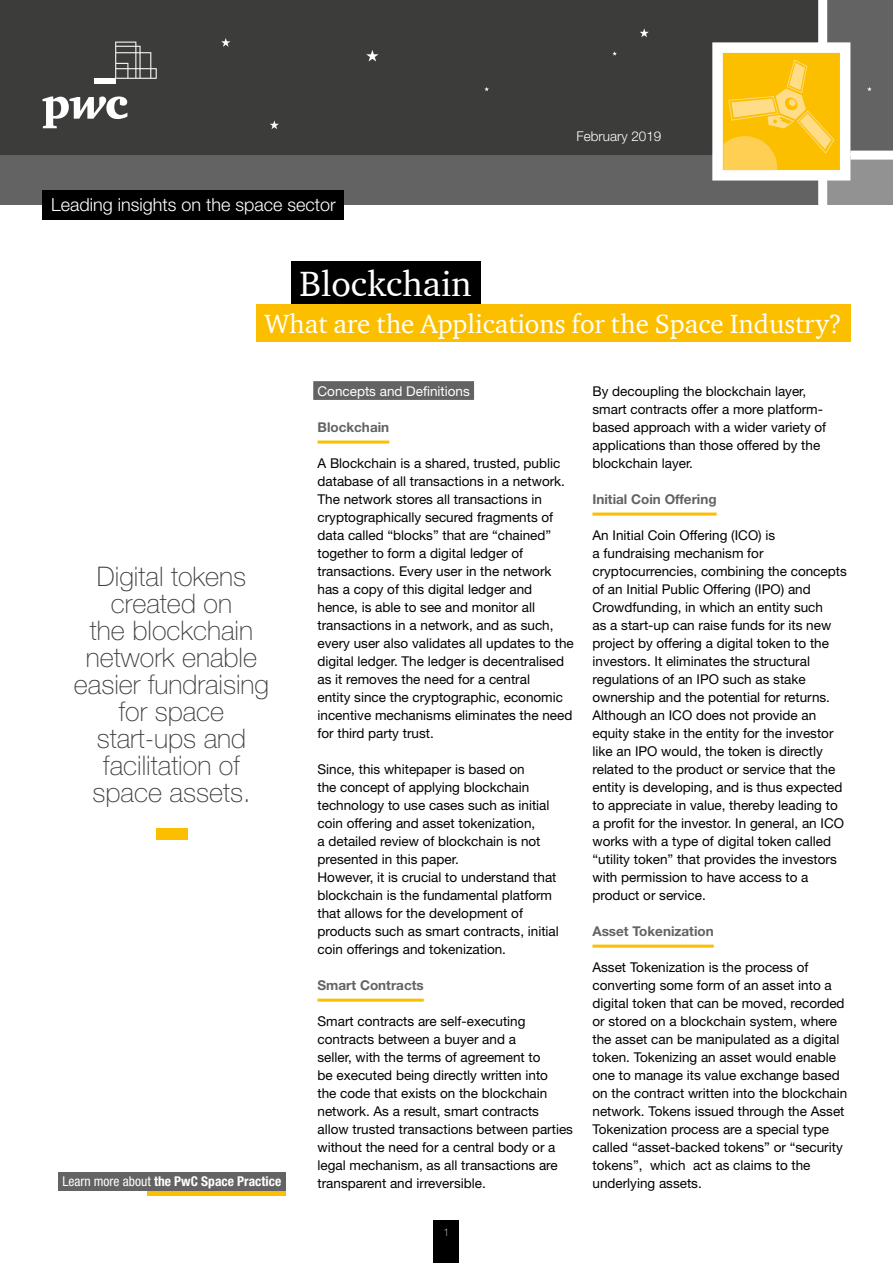
<style>
.page{position:relative;width:893px;height:1263px;background:#fff}
.page>*{position:absolute;margin:0;border:0;box-sizing:border-box;transform-origin:0 0}
.t1{font:36px "ITC Charter Com";color:#fff}
.t2{font:100 27px/27px "Helvetica Neue LT Std";color:#3c3c3b;text-align:center}
.t3{font:27px "ITC Charter Com";color:#fff}
.t4{font:300 18px "Helvetica Neue LT Std";color:#fff}
.t5{font:13.5px/18px "Helvetica Neue LT Std";color:#000}
.t6{font:700 13.5px "Helvetica Neue LT Std";color:#646363}
.t7{font:700 condensed 13.5px "Helvetica Neue LT Std";color:#fff}
.t8{font:13.5px "Helvetica Neue LT Std";color:#fff}
.t9{font:300 13.5px "Helvetica Neue LT Std";color:#fff}
.t10{font:100 10.5px "Helvetica Neue LT Std";color:#fff}
.s1{font-weight:400}
</style>
<div class="page">
<div style="left:434px;top:1220px;width:25px;height:43px;background:#000"></div>
<div style="left:0;top:155px;width:823px;height:50px;background:#646363"></div>
<div style="left:823px;top:155px;width:70px;height:50px;background:#929292"></div>
<div style="left:823px;top:0;width:70px;height:153px;background:#646363"></div>
<div style="left:0;top:0;width:823px;height:155px;background:#3c3c3b"></div>
<svg style="left:867px;top:87px;width:5px;height:4px"></svg>
<div style="left:818px;top:0;width:9px;height:227px;background:#fff"></div>
<div style="left:850px;top:151px;width:43px;height:9px;background:#fff"></div>
<div style="left:43px;top:190px;width:301px;height:30px;background:#000"></div>
<div style="left:712px;top:42px;width:138px;height:139px;background:#fcbf00;border:10px solid #fff"></div>
<div style="left:94px;top:79px;width:21px;height:5px;background:#fff"></div>
<svg style="left:43px;top:96px;width:84px;height:32px"></svg>
<svg style="left:115px;top:42px;width:42px;height:37px"></svg>
<svg style="left:366px;top:50px;width:13px;height:12px"></svg>
<svg style="left:270px;top:120px;width:9px;height:9px"></svg>
<svg style="left:640px;top:28px;width:9px;height:9px"></svg>
<svg style="left:221px;top:38px;width:9px;height:9px"></svg>
<svg style="left:612px;top:51px;width:5px;height:5px"></svg>
<svg style="left:484px;top:87px;width:5px;height:4px"></svg>
<div style="left:147px;top:1177px;width:139px;height:19px;background:linear-gradient(to right,#fcbf00,#fcbf00)"></div>
<div style="left:291px;top:261px;width:189px;height:43px;background:#000"></div>
<div style="left:256px;top:304px;width:594px;height:37px;background:#fcbf00"></div>
<div style="left:313px;top:381px;width:161px;height:19px;background:#646363"></div>
<hr style="left:317px;top:441px;width:72px;height:3px;background:#fcbf00">
<hr style="left:317px;top:999px;width:107px;height:3px;background:#fcbf00">
<hr style="left:592px;top:513px;width:125px;height:3px;background:#fcbf00">
<hr style="left:592px;top:945px;width:122px;height:3px;background:#fcbf00">
<div style="left:156px;top:828px;width:31px;height:11px;background:#fcbf00"></div>
<svg style="left:723px;top:60px;width:111px;height:110px"></svg>
<div style="left:58px;top:1172px;width:228px;height:18px;background:#646363"></div>
<h3 class="t4" style="left:51px;top:194px;width:286px">Leading insights on the space sector</h3>
<p class="t9" style="left:577px;top:128px;width:86px">February 2019</p>
<h1 class="t1" style="left:300px;top:261px;width:174px">Blockchain</h1>
<h2 class="t3" style="left:265px;top:307px;width:579px">What are the Applications for the Space Industry?</h2>
<h2 class="t2" style="left:74px;top:563px;width:197px">Digital tokens created on<br>the blockchain network enable easier fundraising for space start-ups and facilitation of space assets.</h2>
<p class="t7" style="left:62px;top:1173px;width:220px"><span class="s1">Learn more about</span> the PwC Space Practice</p>
<p class="t8" style="left:317px;top:383px;width:154px">Concepts and Definitions</p>
<p class="t6" style="left:317px;top:419px;width:73px">Blockchain</p>
<p class="t5" style="left:317px;top:454px;width:258px">A Blockchain is a shared, trusted, public database of all transactions in a network.<br>The network stores all transactions in cryptographically secured fragments of data called “blocks” that are “chained” together to form a digital ledger of transactions. Every user in the network has a copy of this digital ledger and hence, is able to see and monitor all transactions in a network, and as such, every user also validates all updates to the digital ledger. The ledger is decentralised as it removes the need for a central<br>entity since the cryptographic, economic incentive mechanisms eliminates the need for third party trust.</p>
<p class="t5" style="left:317px;top:760px;width:243px">Since, this whitepaper is based on<br>the concept of applying blockchain technology to use cases such as initial coin offering and asset tokenization,<br>a detailed review of blockchain is not presented in this paper.<br>However, it is crucial to understand that blockchain is the fundamental platform that allows for the development of products such as smart contracts, initial coin offerings and tokenization.</p>
<p class="t6" style="left:317px;top:977px;width:108px">Smart Contracts</p>
<p class="t5" style="left:317px;top:1012px;width:257px">Smart contracts are self-executing contracts between a buyer and a<br>seller, with the terms of agreement to<br>be executed being directly written into<br>the code that exists on the blockchain network. As a result, smart contracts allow trusted transactions between parties without the need for a central body or a legal mechanism, as all transactions are transparent and irreversible.</p>
<p class="t10" style="left:444px;top:1227px;width:7px">1</p>
<p class="t5" style="left:592px;top:382px;width:235px">By decoupling the blockchain layer, smart contracts offer a more platform&shy;based approach with a wider variety of applications than those offered by the blockchain layer.</p>
<p class="t6" style="left:592px;top:491px;width:126px">Initial Coin Offering</p>
<p class="t5" style="left:592px;top:526px;width:256px">An Initial Coin Offering (ICO) is<br>a fundraising mechanism for cryptocurrencies, combining the concepts of an Initial Public Offering (IPO) and Crowdfunding, in which an entity such<br>as a start-up can raise funds for its new project by offering a digital token to the investors. It eliminates the structural regulations of an IPO such as stake ownership and the potential for returns.<br>Although an ICO does not provide an equity stake in the entity for the investor like an IPO would, the token is directly related to the product or service that the entity is developing, and is thus expected to appreciate in value, thereby leading to a profit for the investor. In general, an ICO works with a type of digital token called “utility token” that provides the investors with permission to have access to a product or service.</p>
<p class="t6" style="left:592px;top:923px;width:123px">Asset Tokenization</p>
<p class="t5" style="left:592px;top:958px;width:256px">Asset Tokenization is the process of converting some form of an asset into a digital token that can be moved, recorded or stored on a blockchain system, where the asset can be manipulated as a digital token. Tokenizing an asset would enable one to manage its value exchange based on the contract written into the blockchain network. Tokens issued through the Asset Tokenization process are a special type called “asset-backed tokens” or “security tokens”, which act as claims to the underlying assets.</p>
</div>
